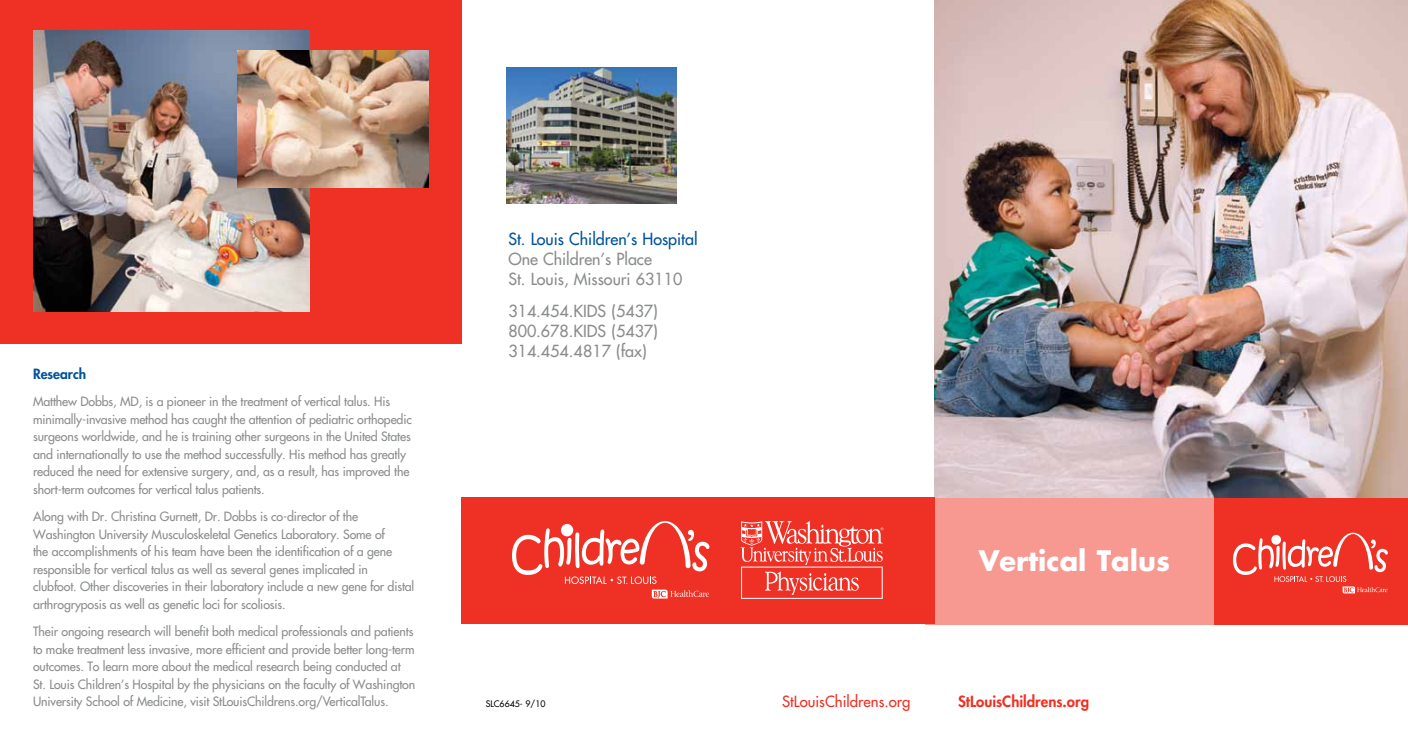
<style>
.page{position:relative;width:1408px;height:743px;background:#fff}
.page>*{position:absolute;margin:0;border:0;box-sizing:border-box;transform-origin:0 0}
.t1{font:700 27.5px "Futura";color:#fff}
.t2{font:16.25px/20px "Futura";color:#8a8c8e}
.t3{font:16.25px "Futura";color:#00529b}
.t4{font:800 15px "Futura";color:#ee3124}
.t5{font:15px "Futura";color:#ee3124}
.t6{font:800 13.75px "Futura";color:#00529b}
.t7{font:12.5px/17.5px "Futura";letter-spacing:-.01em;color:#8a8c8e}
.t8{font:8.75px "Futura";color:#000}
</style>
<div class="page">
<img style="left:934px;top:0;width:473px;height:498px">
<div style="left:0;top:0;width:461px;height:343px;background:#ee3124"></div>
<div style="left:925px;top:498px;width:482px;height:126px;background:#f79891"></div>
<div style="left:1214px;top:498px;width:193px;height:126px;background:#ee3124"></div>
<svg style="left:1233px;top:532px;width:154px;height:61px"></svg>
<div style="left:461px;top:497px;width:473px;height:126px;background:#ee3124"></div>
<svg style="left:512px;top:521px;width:197px;height:77px"></svg>
<svg style="left:765px;top:571px;width:93px;height:24px"></svg>
<svg style="left:740px;top:521px;width:143px;height:44px"></svg>
<img style="left:506px;top:68px;width:170px;height:135px">
<img style="left:34px;top:30px;width:275px;height:281px">
<img style="left:237px;top:51px;width:191px;height:137px">
<p class="t6" style="left:33px;top:364px;width:55px">Research</p>
<p class="t7" style="left:33px;top:392px;width:380px">Matthew Dobbs, MD, is a pioneer in the treatment of vertical talus. His minimally-invasive method has caught the attention of pediatric orthopedic surgeons worldwide, and he is training other surgeons in the United States and internationally to use the method successfully. His method has greatly reduced the need for extensive surgery, and, as a result, has improved the short-term outcomes for vertical talus patients.</p>
<p class="t7" style="left:33px;top:507px;width:383px">Along with Dr. Christina Gurnett, Dr. Dobbs is co-director of the Washington University Musculoskeletal Genetics Laboratory. Some of<br>the accomplishments of his team have been the identification of a gene responsible for vertical talus as well as several genes implicated in clubfoot. Other discoveries in their laboratory include a new gene for distal arthrogryposis as well as genetic loci for scoliosis.</p>
<p class="t7" style="left:33px;top:622px;width:384px">Their ongoing research will benefit both medical professionals and patients to make treatment less invasive, more efficient and provide better long-term outcomes. To learn more about the medical research being conducted at St. Louis Children’s Hospital by the physicians on the faculty of Washington University School of Medicine, visit StLouisChildrens.org/VerticalTalus.</p>
<h2 class="t3" style="left:508px;top:229px;width:191px">St. Louis Children’s Hospital</h2>
<h2 class="t2" style="left:508px;top:249px;width:175px">One Children’s Place<br>St. Louis, Missouri 63110</h2>
<h2 class="t2" style="left:508px;top:300px;width:151px;text-align:justify">314.454.KIDS (5437)<br>800.678.KIDS (5437)<br>314.454.4817 (fax)</h2>
<h1 class="t1" style="left:978px;top:541px;width:193px">Vertical Talus</h1>
<p class="t8" style="left:485px;top:698px;width:61px">SLC6645- 9/10</p>
<p class="t5" style="left:782px;top:691px;width:130px">StLouisChildrens.org</p>
<p class="t4" style="left:957px;top:691px;width:132px">StLouisChildrens.org</p>
</div>
